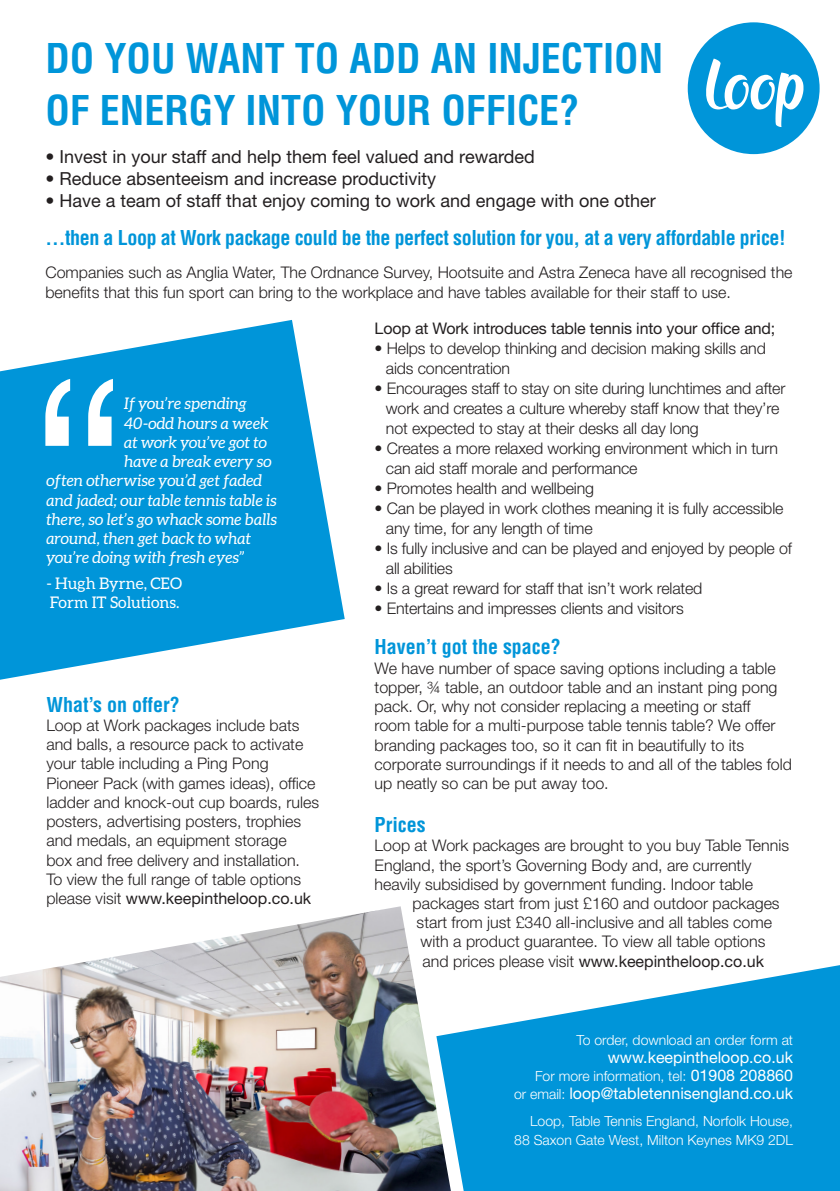
<style>
.page{position:relative;width:840px;height:1191px;background:#fff}
.page>*{position:absolute;margin:0;border:0;box-sizing:border-box;transform-origin:0 0}
.text_title{font:700 condensed 40px/52px "Helvetica CE";color:#0095d9}
.text_title-2{font:700 condensed 20px "Helvetica CE";letter-spacing:-.02em;color:#0095d9}
.text_title-3{font:700 condensed 20px "Helvetica CE";color:#0095d9}
.text_title-4{font:18px "Helvetica Neue LT Std";color:#231f20}
.text_title-5{font:300 16px/19.2px "Helvetica Neue LT Std";color:#231f20}
.text_title-6{font:italic 16px "Aleo";color:#fff}
.text_title-7{font:16px "Helvetica Neue LT Std";letter-spacing:-.01em;color:#231f20}
.text_title-8{font:16px "Helvetica Neue LT Std";color:#fff}
.text_title-9{font:16px "Aleo";color:#fff}
.text_title-10{font:300 14px "Helvetica Neue LT Std";color:#fff}
.s1{font-weight:400}
.s2{font-weight:300}
.s3{font-weight:400;font-size:16px}
.s4{font-weight:300;font-size:14px}
</style>
<div class="page">
<svg style="left:450px;top:965px;width:389px;height:226px;fill:#0095d9"></svg>
<svg style="left:0;top:320px;width:344px;height:360px;fill:#0095d9"></svg>
<div style="left:687px;top:22px;width:132px;height:132px;background:#0095d9;border-radius:50%"></div>
<svg style="left:706px;top:59px;width:97px;height:68px"></svg>
<img style="left:0;top:906px;width:450px;height:285px">
<svg style="left:45px;top:379px;width:68px;height:67px"></svg>
<p class="text_title" style="left:45px;top:33px;width:619px">DO YOU WANT TO ADD AN INJECTION<br>OF ENERGY INTO YOUR OFFICE?</p>
<p class="text_title-4" style="left:45px;top:146px;width:490px">• Invest in your staff and help them feel valued and rewarded</p>
<p class="text_title-4" style="left:45px;top:168px;width:392px">• Reduce absenteeism and increase productivity</p>
<p class="text_title-4" style="left:45px;top:190px;width:611px">• Have a team of staff that enjoy coming to work and engage with one other</p>
<p class="text_title-2" style="left:45px;top:225px;width:741px">…then a Loop at Work package could be the perfect solution for you, at a very affordable price!</p>
<p class="text_title-5" style="left:45px;top:263px;width:748px">Companies such as Anglia Water, The Ordnance Survey, Hootsuite and Astra Zeneca have all recognised the benefits that this fun sport can bring to the workplace and have tables available for their staff to use.</p>
<p class="text_title-6" style="left:124px;top:395px;width:124px">If you’re spending</p>
<p class="text_title-6" style="left:124px;top:414px;width:145px">40-odd hours a week</p>
<p class="text_title-6" style="left:124px;top:433px;width:144px">at work you’ve got to</p>
<p class="text_title-6" style="left:124px;top:452px;width:149px">have a break every so</p>
<p class="text_title-6" style="left:46px;top:471px;width:217px">often otherwise you’d get faded</p>
<p class="text_title-6" style="left:46px;top:491px;width:232px">and jaded; our table tennis table is</p>
<p class="text_title-6" style="left:46px;top:510px;width:232px">there, so let’s go whack some balls</p>
<p class="text_title-6" style="left:46px;top:529px;width:206px">around, then get back to what</p>
<p class="text_title-6" style="left:46px;top:548px;width:200px">you’re doing with fresh eyes”</p>
<p class="text_title-9" style="left:46px;top:574px;width:137px">- Hugh Byrne, CEO</p>
<p class="text_title-9" style="left:50px;top:593px;width:131px">Form IT Solutions.</p>
<p class="text_title-3" style="left:46px;top:692px;width:135px">What’s on offer?</p>
<p class="text_title-5" style="left:46px;top:715px;width:274px">Loop at Work packages include bats and balls, a resource pack to activate your table including a Ping Pong Pioneer Pack (with games ideas), office ladder and knock-out cup boards, rules posters, advertising posters, trophies and medals, an equipment storage<br>box and free delivery and installation.<br>To view the full range of table options please visit <span class="s1">www.keepintheloop.co.uk</span></p>
<p class="text_title-7" style="left:374px;top:319px;width:402px">Loop at Work introduces table tennis into your office and;</p>
<p class="text_title-5" style="left:386px;top:338px;width:381px;line-height:20px;text-indent:-11px">• Helps to develop thinking and decision making skills and aids concentration</p>
<p class="text_title-5" style="left:386px;top:378px;width:401px;line-height:20px;text-indent:-11px">• Encourages staff to stay on site during lunchtimes and after work and creates a culture whereby staff know that they’re not expected to stay at their desks all day long</p>
<p class="text_title-5" style="left:386px;top:438px;width:393px;line-height:20px;text-indent:-11px">• Creates a more relaxed working environment which in turn can aid staff morale and performance</p>
<p class="text_title-5" style="left:374px;top:478px;width:221px">• Promotes health and wellbeing</p>
<p class="text_title-5" style="left:386px;top:498px;width:399px;line-height:20px;text-indent:-11px">• Can be played in work clothes meaning it is fully accessible any time, for any length of time</p>
<p class="text_title-5" style="left:386px;top:538px;width:407px;line-height:20px;text-indent:-11px">• Is fully inclusive and can be played and enjoyed by people of all abilities</p>
<p class="text_title-5" style="left:374px;top:578px;width:329px">• Is a great reward for staff that isn’t work related</p>
<p class="text_title-5" style="left:374px;top:598px;width:310px">• Entertains and impresses clients and visitors</p>
<p class="text_title-3" style="left:374px;top:634px;width:188px">Haven’t got the space?</p>
<p class="text_title-5" style="left:374px;top:658px;width:418px">We have number of space saving options including a table topper, ¾ table, an outdoor table and an instant ping pong pack. Or, why not consider replacing a meeting or staff<br>room table for a multi-purpose table tennis table? We offer branding packages too, so it can fit in beautifully to its corporate surroundings if it needs to and all of the tables fold up neatly so can be put away too.</p>
<p class="text_title-2" style="left:374px;top:812px;width:53px">Prices</p>
<p class="text_title-5" style="left:374px;top:835px;width:416px">Loop at Work packages are brought to you buy Table Tennis</p>
<p class="text_title-5" style="left:374px;top:855px;width:378px">England, the sport’s Governing Body and, are currently</p>
<p class="text_title-5" style="left:374px;top:874px;width:380px">heavily subsidised by government funding. Indoor table</p>
<p class="text_title-5" style="left:412px;top:893px;width:368px">packages start from just £160 and outdoor packages</p>
<p class="text_title-5" style="left:416px;top:912px;width:357px">start from just £340 all-inclusive and all tables come</p>
<p class="text_title-5" style="left:420px;top:931px;width:346px">with a product guarantee. To view all table options</p>
<p class="text_title-7" style="left:422px;top:951px;width:343px"><span class="s2">and prices please visit</span> www.keepintheloop.co.uk</p>
<p class="text_title-10" style="left:576px;top:1032px;width:218px">To order, download an order form at</p>
<p class="text_title-8" style="left:607px;top:1048px;width:187px">www.keepintheloop.co.uk</p>
<p class="text_title-10" style="left:535px;top:1068px;width:259px">For more information, tel: <span class="s3">01908 208860</span></p>
<p class="text_title-8" style="left:513px;top:1084px;width:280px"><span class="s4">or email:</span> loop@tabletennisengland.co.uk</p>
<p class="text_title-10" style="left:529px;top:1112px;width:264px">Loop, Table Tennis England, Norfolk House,</p>
<p class="text_title-10" style="left:514px;top:1131px;width:280px">88 Saxon Gate West, Milton Keynes MK9 2DL</p>
</div>
